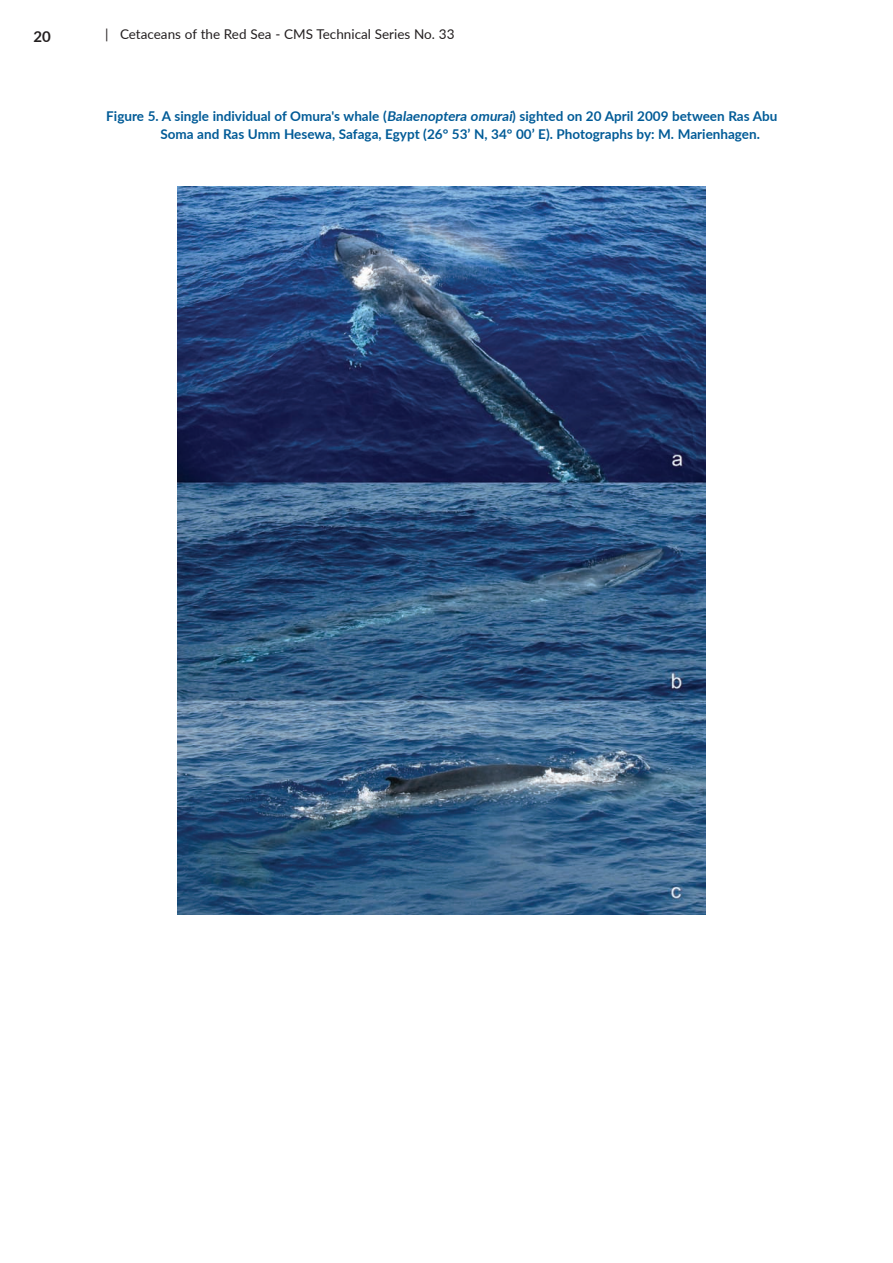
<style>
.page{position:relative;width:893px;height:1263px;background:#fff}
.page>*{position:absolute;margin:0;border:0;box-sizing:border-box;transform-origin:0 0}
.t1{font:700 15px "Lato";color:#231f20}
.Flyways_Table_Übersc{font:700 13.5px "Lato";color:#005b97}
.t2{font:13.5px "Lato";color:#231f20}
</style>
<div class="page">
<img style="left:178px;top:186px;width:528px;height:729px">
<p class="t1" style="left:33px;top:25px;width:19px">20</p>
<p class="t2" style="left:105px;top:25px;width:351px">| Cetaceans of the Red Sea - CMS Technical Series No. 33</p>
<p class="Flyways_Table_Übersc" style="left:106px;top:106px;width:673px">Figure 5. A single individual of Omura's whale (Balaenoptera omurai) sighted on 20 April 2009 between Ras Abu</p>
<p class="Flyways_Table_Übersc" style="left:160px;top:124px;width:601px">Soma and Ras Umm Hesewa, Safaga, Egypt (26° 53’ N, 34° 00’ E). Photographs by: M. Marienhagen.</p>
</div>
